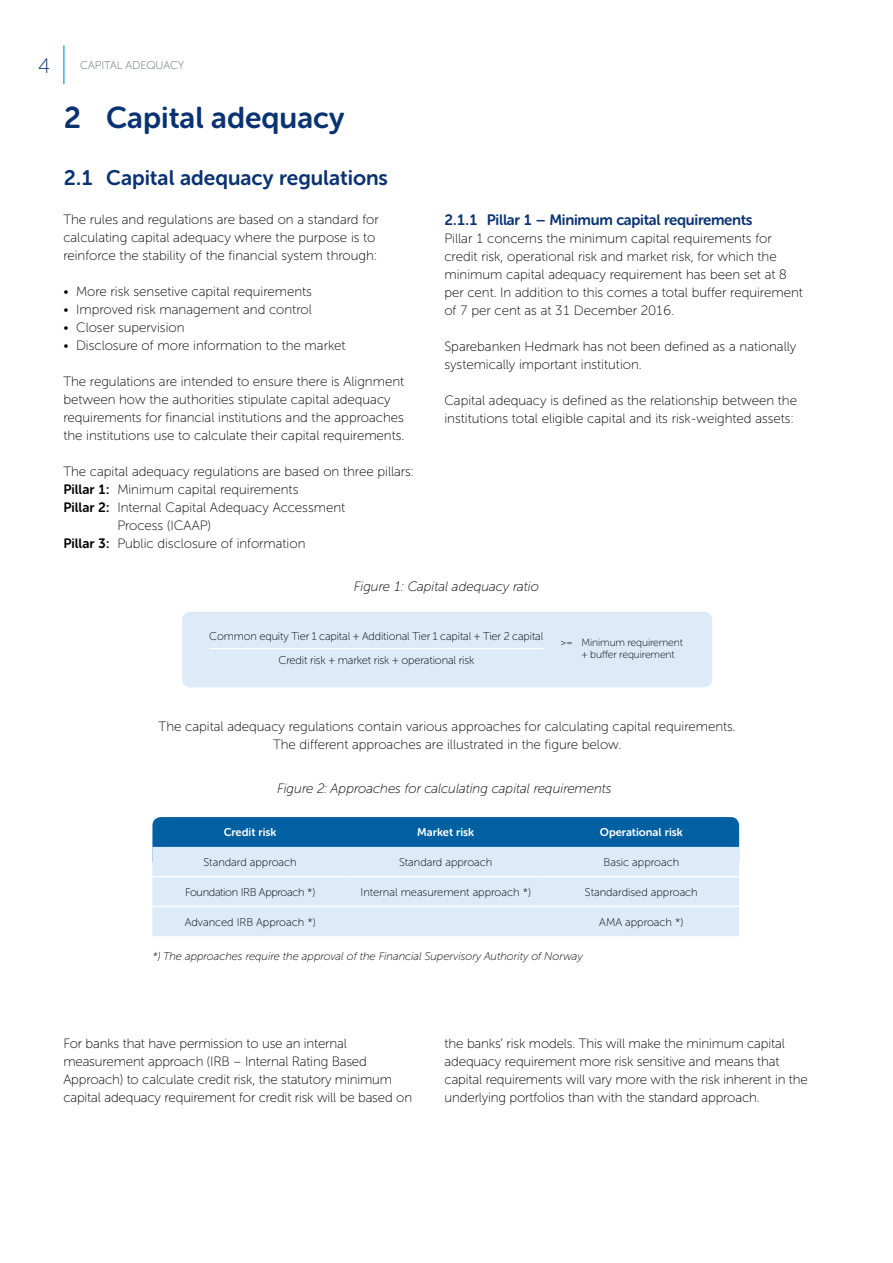
<style>
.page{position:relative;width:893px;height:1263px;background:#fff}
.page>*{position:absolute;margin:0;border:0;box-sizing:border-box;transform-origin:0 0}
.t1{font:30px "Museo Sans Rounded 700";color:#093272}
.t2{font:21px "Museo Sans Rounded 700";color:#093272}
.t3{font:21px "Museo Sans Rounded 100";color:#093272}
.t4{font:15px "Museo Sans Rounded 700";letter-spacing:-.02em;color:#093272}
.t5{font:13.5px/18px "Museo Sans Rounded 100";color:#000}
.t6{font:italic 13.5px "Museo Sans Rounded 100";color:#000}
.t7{font:11.25px "Museo Sans Rounded 100";letter-spacing:-.01em;color:#000}
.t8{font:italic 11.25px "Museo Sans Rounded 100";color:#000}
.t9{font:11.25px "Museo Sans Rounded 700";color:#fff}
.t10{font:11.25px "Museo Sans Rounded 100";letter-spacing:-.03em;color:#000}
.t11{font:11.25px "Museo Sans Rounded 100";color:#5f6669}
.t12{font:10.5px/12.6px "Museo Sans Rounded 100";letter-spacing:-.01em;color:#000}
.s1{font-family:"Museo Sans Rounded 700"}
</style>
<div class="page">
<hr style="left:63px;top:45px;width:1px;height:39px;background:#0095d6">
<div style="left:152px;top:817px;width:587px;height:52px;background:#0060a2;border-radius:9px"></div>
<div style="left:152px;top:847px;width:587px;height:89px;background:#ddebf9"></div>
<hr style="left:152px;top:876px;width:196px;height:1px;background:#fff">
<hr style="left:348px;top:876px;width:196px;height:1px;background:#fff">
<hr style="left:544px;top:876px;width:195px;height:1px;background:#fff">
<hr style="left:152px;top:906px;width:196px;height:1px;background:#fff">
<hr style="left:348px;top:906px;width:196px;height:1px;background:#fff">
<hr style="left:544px;top:906px;width:195px;height:1px;background:#fff">
<div style="left:182px;top:612px;width:530px;height:75px;background:#ddebf9;border-radius:9px"></div>
<hr style="left:209px;top:648px;width:335px;height:1px;background:#fff">
<h2 class="t3" style="left:38px;top:54px;width:14px">4</h2>
<p class="t11" style="left:80px;top:59px;width:106px">CAPITAL ADEQUACY</p>
<h1 class="t1" style="left:64px;top:101px;width:282px">2 Capital adequacy</h1>
<h2 class="t2" style="left:64px;top:166px;width:326px">2.1 Capital adequacy regulations</h2>
<p class="t5" style="left:63px;top:211px;width:317px">The rules and regulations are based on a standard for calculating capital adequacy where the purpose is to reinforce the stability of the financial system through:</p>
<p class="t5" style="left:63px;top:283px;width:250px">• More risk sensetive capital requirements</p>
<p class="t5" style="left:63px;top:301px;width:250px">• Improved risk management and control</p>
<p class="t5" style="left:63px;top:319px;width:123px">• Closer supervision</p>
<p class="t5" style="left:63px;top:337px;width:284px">• Disclosure of more information to the market</p>
<p class="t5" style="left:63px;top:373px;width:342px">The regulations are intended to ensure there is Alignment between how the authorities stipulate capital adequacy requirements for financial institutions and the approaches the institutions use to calculate their capital requirements.</p>
<p class="t5" style="left:63px;top:463px;width:352px">The capital adequacy regulations are based on three pillars:</p>
<p class="t5" style="left:63px;top:481px;width:237px"><span class="s1">Pillar 1:</span> Minimum capital requirements</p>
<p class="t5" style="left:63px;top:499px;width:283px"><span class="s1">Pillar 2:</span> Internal Capital Adequacy Accessment</p>
<p class="t5" style="left:117px;top:516px;width:95px">Process (ICAAP)</p>
<p class="t5" style="left:63px;top:534px;width:244px"><span class="s1">Pillar 3:</span> Public disclosure of information</p>
<p class="t4" style="left:444px;top:212px;width:310px">2.1.1 Pillar 1 – Minimum capital requirements</p>
<p class="t5" style="left:444px;top:230px;width:360px">Pillar 1 concerns the minimum capital requirements for credit risk, operational risk and market risk, for which the minimum capital adequacy requirement has been set at 8 per cent. In addition to this comes a total buffer requirement of 7 per cent as at 31 December 2016.</p>
<p class="t5" style="left:444px;top:338px;width:353px">Sparebanken Hedmark has not been defined as a nationally systemically important institution.</p>
<p class="t5" style="left:444px;top:392px;width:354px">Capital adequacy is defined as the relationship between the institutions total eligible capital and its risk-weighted assets:</p>
<p class="t6" style="left:354px;top:579px;width:187px">Figure 1: Capital adequacy ratio</p>
<p class="t7" style="left:209px;top:630px;width:335px">Common equity Tier 1 capital + Additional Tier 1 capital + Tier 2 capital</p>
<p class="t7" style="left:278px;top:654px;width:197px">Credit risk + market risk + operational risk</p>
<p class="t12" style="left:581px;top:636px;width:103px;text-indent:-21px">&gt;= Minimum requirement + buffer requirement</p>
<p class="t5" style="left:159px;top:718px;width:579px;text-align:center">The capital adequacy regulations contain various approaches for calculating capital requirements.<br>The different approaches are illustrated in the figure below.</p>
<p class="t6" style="left:277px;top:781px;width:336px">Figure 2: Approaches for calculating capital requirements</p>
<p class="t9" style="left:224px;top:826px;width:54px">Credit risk</p>
<p class="t9" style="left:417px;top:826px;width:59px">Market risk</p>
<p class="t9" style="left:600px;top:826px;width:84px">Operational risk</p>
<p class="t7" style="left:204px;top:856px;width:95px">Standard approach</p>
<p class="t7" style="left:399px;top:856px;width:95px">Standard approach</p>
<p class="t7" style="left:604px;top:856px;width:77px">Basic approach</p>
<p class="t10" style="left:185px;top:886px;width:132px">Foundation IRB Approach *)</p>
<p class="t7" style="left:361px;top:886px;width:172px">Internal measurement approach *)</p>
<p class="t7" style="left:585px;top:886px;width:114px">Standardised approach</p>
<p class="t7" style="left:185px;top:916px;width:132px">Advanced IRB Approach *)</p>
<p class="t7" style="left:599px;top:916px;width:86px">AMA approach *)</p>
<p class="t8" style="left:152px;top:950px;width:432px">*) The approaches require the approval of the Financial Supervisory Authority of Norway</p>
<p class="t5" style="left:63px;top:1034px;width:350px">For banks that have permission to use an internal measurement approach (IRB – Internal Rating Based Approach) to calculate credit risk, the statutory minimum capital adequacy requirement for credit risk will be based on</p>
<p class="t5" style="left:445px;top:1034px;width:365px">the banks’ risk models. This will make the minimum capital adequacy requirement more risk sensitive and means that capital requirements will vary more with the risk inherent in the underlying portfolios than with the standard approach.</p>
</div>
